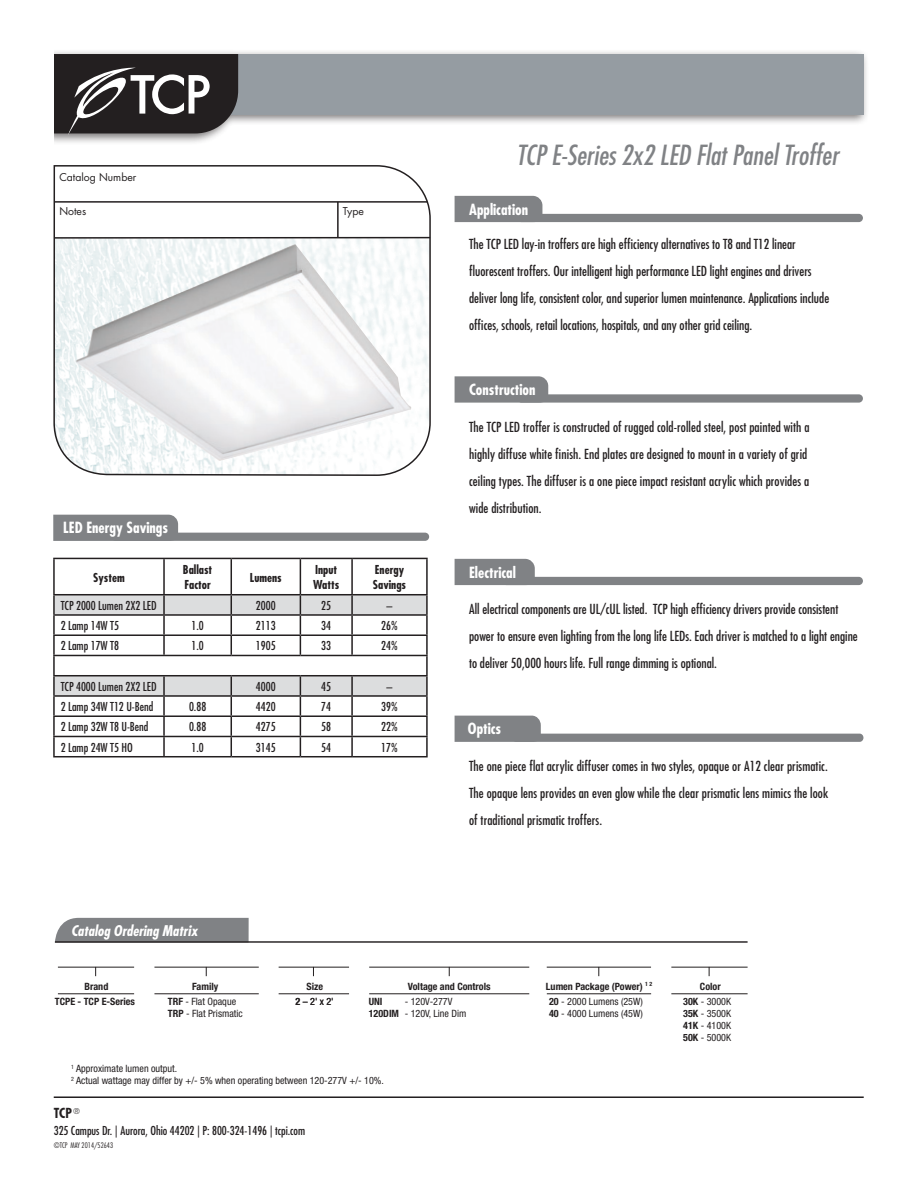
<style>
.page{position:relative;width:918px;height:1188px;background:#fff}
.page>*{position:absolute;margin:0;border:0;box-sizing:border-box;transform-origin:0 0}
.t1{font:italic condensed 27px "Futura Std";color:#808285}
.t2{font:700 condensed 15px "Futura Std";color:#fff}
.t3{font:italic 700 condensed 14.4px "Futura Std";color:#fff}
.t4{font:condensed 13.5px/27px "Futura Std";color:#231f20}
.t5{font:700 condensed 13.5px "Futura Std";color:#231f20}
.t6{font:condensed 12px "Futura Std";color:#231f20}
.t7{font:700 condensed 12px/14.4px "Futura Std";color:#231f20}
.t8{font:10.5px "Futura Std";color:#231f20}
.t9{font:condensed 10.05px/12.1px "Helvetica Neue LT Std";color:#231f20}
.t10{font:700 condensed 10.05px/15.9px "Helvetica Neue LT Std";color:#231f20;text-align:center}
.t11{font:300 condensed 7.5px "Futura Std";color:#231f20}
.s1{font-weight:700}
.s2{font-weight:400}
</style>
<div class="page">
<hr style="left:54px;top:1096px;width:810px;height:2px;background:#231f20">
<div style="left:42px;top:49px;width:827px;height:96px;background:#231f20;opacity:.6"></div>
<div style="left:74px;top:54px;width:790px;height:60px;background:#959ca2"></div>
<svg style="left:54px;top:54px;width:184px;height:81px;background:#474445"></svg>
<div style="left:14px;top:44px;width:40px;height:108px;background:#fff"></div>
<svg style="left:53px;top:165px;width:378px;height:311px"></svg>
<div style="left:455px;top:559px;width:80px;height:26px;background:#808285"></div>
<div style="left:502px;top:577px;width:361px;height:8px;background:#808285;border-radius:4px"></div>
<div style="left:455px;top:196px;width:87px;height:26px;background:#808285"></div>
<div style="left:517px;top:214px;width:346px;height:8px;background:#808285;border-radius:4px"></div>
<svg style="left:455px;top:376px;width:93px;height:27px;background:#848689"></svg>
<div style="left:517px;top:394px;width:346px;height:9px;background:#808285;border-radius:4px"></div>
<div style="left:455px;top:716px;width:86px;height:26px;background:#808285"></div>
<div style="left:512px;top:734px;width:351px;height:8px;background:#808285;border-radius:4px"></div>
<div style="left:55px;top:918px;width:194px;height:23px;background:#808285"></div>
<hr style="left:55px;top:941px;width:693px;height:2px;background:#231f20">
<hr style="left:58px;top:967px;width:76px;height:1px;background:#231f20">
<hr style="left:58px;top:993px;width:76px;height:1px;background:#231f20">
<hr style="left:154px;top:967px;width:105px;height:1px;background:#231f20">
<hr style="left:154px;top:993px;width:105px;height:1px;background:#231f20">
<hr style="left:279px;top:967px;width:70px;height:1px;background:#231f20">
<hr style="left:279px;top:993px;width:70px;height:1px;background:#231f20">
<hr style="left:369px;top:967px;width:160px;height:1px;background:#231f20">
<hr style="left:369px;top:993px;width:160px;height:1px;background:#231f20">
<hr style="left:547px;top:967px;width:104px;height:1px;background:#231f20">
<hr style="left:547px;top:993px;width:104px;height:1px;background:#231f20">
<hr style="left:671px;top:967px;width:77px;height:1px;background:#231f20">
<hr style="left:671px;top:993px;width:77px;height:1px;background:#231f20">
<img style="left:75px;top:244px;width:337px;height:217px">
<svg style="left:53px;top:558px;width:375px;height:198px"></svg>
<hr style="left:53px;top:756px;width:111px;height:1px;background:#231f20">
<hr style="left:164px;top:756px;width:67px;height:1px;background:#231f20">
<hr style="left:231px;top:756px;width:69px;height:1px;background:#231f20">
<hr style="left:300px;top:756px;width:52px;height:1px;background:#231f20">
<hr style="left:352px;top:756px;width:76px;height:1px;background:#231f20">
<div style="left:53px;top:515px;width:125px;height:26px;background:#808285"></div>
<div style="left:111px;top:533px;width:318px;height:8px;background:#808285;border-radius:4px"></div>
<p class="t8" style="left:59px;top:170px;width:78px">Catalog Number</p>
<p class="t8" style="left:59px;top:205px;width:28px">Notes</p>
<p class="t8" style="left:343px;top:205px;width:23px">Type</p>
<p class="t2" style="left:63px;top:519px;width:106px">LED Energy Savings</p>
<p class="t7" style="left:93px;top:570px;width:33px">System</p>
<p class="t7" style="left:183px;top:563px;width:31px">Ballast<br>Factor</p>
<p class="t7" style="left:250px;top:570px;width:33px">Lumens</p>
<p class="t7" style="left:313px;top:563px;width:28px">Input<br>Watts</p>
<p class="t7" style="left:373px;top:563px;width:35px">Energy<br>Savings</p>
<p class="t6" style="left:61px;top:598px;width:97px">TCP 2000 Lumen 2X2 LED</p>
<p class="t6" style="left:256px;top:598px;width:21px">2000</p>
<p class="t6" style="left:321px;top:598px;width:11px">25</p>
<p class="t6" style="left:387px;top:598px;width:7px">–</p>
<p class="t6" style="left:61px;top:618px;width:60px">2 Lamp 14W T5</p>
<p class="t6" style="left:191px;top:618px;width:14px">1.0</p>
<p class="t6" style="left:256px;top:618px;width:21px">2113</p>
<p class="t6" style="left:321px;top:618px;width:11px">34</p>
<p class="t6" style="left:381px;top:618px;width:18px">26%</p>
<p class="t6" style="left:61px;top:639px;width:60px">2 Lamp 17W T8</p>
<p class="t6" style="left:191px;top:639px;width:14px">1.0</p>
<p class="t6" style="left:256px;top:639px;width:21px">1905</p>
<p class="t6" style="left:321px;top:639px;width:11px">33</p>
<p class="t6" style="left:381px;top:639px;width:18px">24%</p>
<p class="t6" style="left:61px;top:679px;width:97px">TCP 4000 Lumen 2X2 LED</p>
<p class="t6" style="left:256px;top:679px;width:21px">4000</p>
<p class="t6" style="left:321px;top:679px;width:11px">45</p>
<p class="t6" style="left:386px;top:679px;width:7px">–</p>
<p class="t6" style="left:61px;top:699px;width:94px">2 Lamp 34W T12 U-Bend</p>
<p class="t6" style="left:189px;top:699px;width:19px">0.88</p>
<p class="t6" style="left:256px;top:699px;width:21px">4420</p>
<p class="t6" style="left:321px;top:699px;width:11px">74</p>
<p class="t6" style="left:381px;top:699px;width:18px">39%</p>
<p class="t6" style="left:61px;top:720px;width:89px">2 Lamp 32W T8 U-Bend</p>
<p class="t6" style="left:189px;top:720px;width:19px">0.88</p>
<p class="t6" style="left:256px;top:720px;width:21px">4275</p>
<p class="t6" style="left:321px;top:720px;width:11px">58</p>
<p class="t6" style="left:381px;top:720px;width:18px">22%</p>
<p class="t6" style="left:61px;top:740px;width:74px">2 Lamp 24W T5 HO</p>
<p class="t6" style="left:191px;top:740px;width:14px">1.0</p>
<p class="t6" style="left:256px;top:740px;width:21px">3145</p>
<p class="t6" style="left:321px;top:740px;width:11px">54</p>
<p class="t6" style="left:381px;top:740px;width:18px">17%</p>
<p class="t3" style="left:71px;top:922px;width:128px">Catalog Ordering Matrix</p>
<h1 class="t1" style="left:516px;top:139px;width:324px">TCP E-Series 2x2 LED Flat Panel Troffer</h1>
<p class="t2" style="left:469px;top:200px;width:61px">Application</p>
<p class="t4" style="left:469px;top:231px;width:362px">The TCP LED lay-in troffers are high efficiency alternatives to T8 and T12 linear fluorescent troffers. Our intelligent high performance LED light engines and drivers deliver long life, consistent color, and superior lumen maintenance. Applications include offices, schools, retail locations, hospitals, and any other grid ceiling.</p>
<p class="t2" style="left:469px;top:380px;width:68px">Construction</p>
<p class="t4" style="left:469px;top:413px;width:342px">The TCP LED troffer is constructed of rugged cold-rolled steel, post painted with a highly diffuse white finish. End plates are designed to mount in a variety of grid ceiling types. The diffuser is a one piece impact resistant acrylic which provides a wide distribution.</p>
<p class="t2" style="left:469px;top:563px;width:48px">Electrical</p>
<p class="t4" style="left:469px;top:596px;width:390px">All electrical components are UL/cUL listed. TCP high efficiency drivers provide consistent power to ensure even lighting from the long life LEDs. Each driver is matched to a light engine to deliver 50,000 hours life. Full range dimming is optional.</p>
<p class="t2" style="left:468px;top:720px;width:35px">Optics</p>
<p class="t4" style="left:469px;top:752px;width:361px;text-align:justify">The one piece flat acrylic diffuser comes in two styles, opaque or A12 clear prismatic.<br>The opaque lens provides an even glow while the clear prismatic lens mimics the look of traditional prismatic troffers.</p>
<p class="t10" style="left:55px;top:978px;width:82px">Brand<br>TCPE - TCP E-Series</p>
<p class="t9" style="left:168px;top:978px;width:70px;line-height:15.9px;text-indent:24px"><span class="s1">Family<br>TRF</span> - Flat Opaque</p>
<p class="t9" style="left:168px;top:1008px;width:77px"><span class="s1">TRP</span> - Flat Prismatic</p>
<p class="t10" style="left:546px;top:978px;width:108px">Lumen Package (Power) <sup>1</sup> <sup>2</sup></p>
<p class="t10" style="left:307px;top:978px;width:18px">Size</p>
<p class="t10" style="left:408px;top:978px;width:84px">Voltage and Controls</p>
<p class="t10" style="left:369px;top:993px;width:15px">UNI</p>
<p class="t9" style="left:369px;top:995px;width:99px;text-indent:36px">- 120V-277V<br><span class="s1">120DIM</span> - 120V, Line Dim</p>
<p class="t9" style="left:549px;top:995px;width:95px"><span class="s1">20</span> - 2000 Lumens (25W)<br><span class="s1">40</span> - 4000 Lumens (45W)</p>
<p class="t9" style="left:295px;top:996px;width:40px"><span class="s1">2</span> – 2' x 2'</p>
<p class="t9" style="left:71px;top:1063px;width:314px"><sup>1</sup> Approximate lumen output.<br><sup>2</sup> Actual wattage may differ by +/- 5% when operating between 120-277V +/- 10%.</p>
<p class="t5" style="left:54px;top:1105px;width:27px">TCP <sup>®</sup></p>
<p class="t6" style="left:54px;top:1123px;width:253px">325 Campus Dr. | Aurora, Ohio 44202 | P: 800-324-1496 | tcpi.com</p>
<p class="t11" style="left:54px;top:1140px;width:61px">©TCP MAY 2014/52643</p>
<p class="t10" style="left:683px;top:978px;width:49px;line-height:15px;text-align:left;text-indent:17px">Color<br>30K <span class="s2">- 3000K</span></p>
<p class="t9" style="left:683px;top:1007px;width:49px;text-align:justify"><span class="s1">35K</span> - 3500K <span class="s1">41K</span> - 4100K <span class="s1">50K</span> - 5000K</p>
</div>
